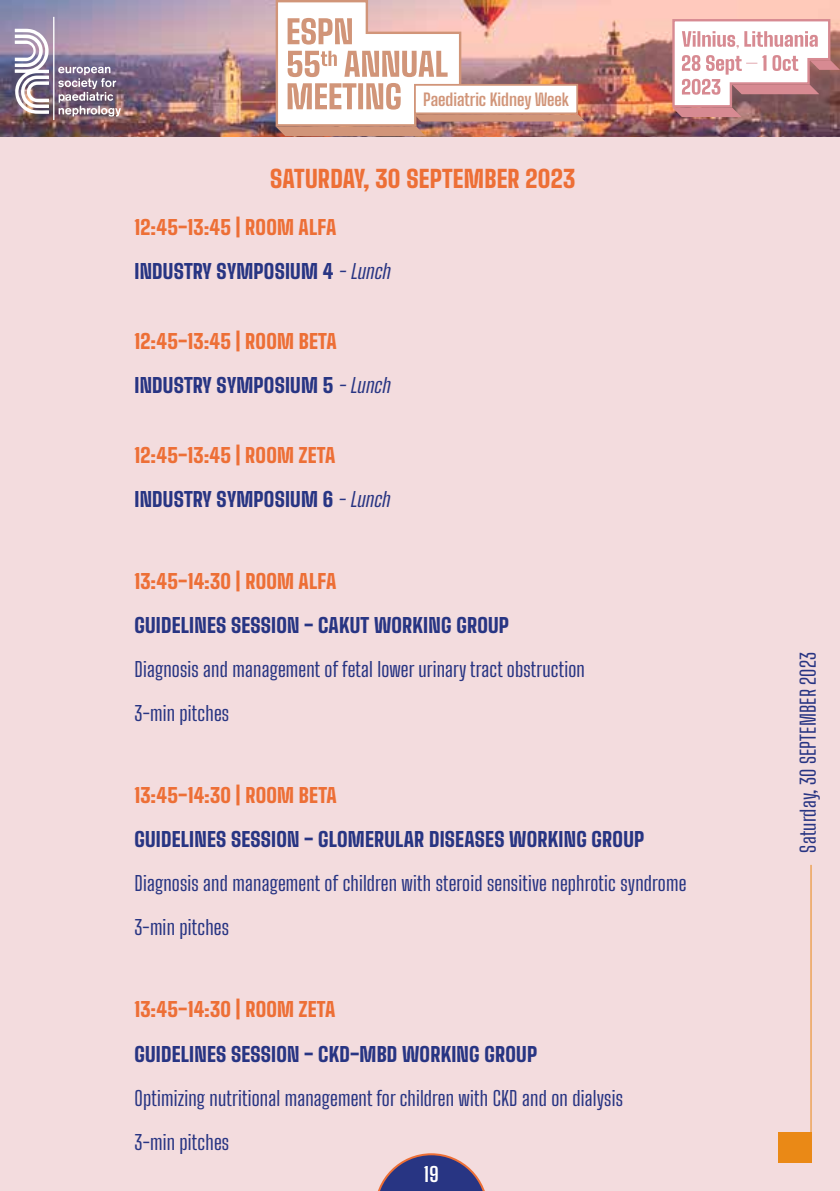
<style>
.page{position:relative;width:840px;height:1191px;background:#fff}
.page>*{position:absolute;margin:0;border:0;box-sizing:border-box;transform-origin:0 0}
.t1{font:900 24px "Big Shoulders Text";letter-spacing:.01em;color:#ed6f36}
.t2{font:20px "Big Shoulders Text";letter-spacing:.01em;color:#283583}
.t3{font:900 20px "Big Shoulders Text";letter-spacing:.01em;color:#283583}
.t4{font:900 20px "Big Shoulders Text";letter-spacing:.01em;color:#ed6f36}
.t5{font:700 20px "Big Shoulders Text";color:#fff}
.t6{font:700 16.8px "Big Shoulders Text";color:#d19579}
.s1{font-weight:400;font-style:italic}
</style>
<div class="page">
<div style="left:0;top:137px;width:839px;height:1054px;background:#f3dcde"></div>
<img style="left:0;top:0;width:839px;height:136px">
<img style="left:15px;top:17px;width:106px;height:103px">
<svg style="left:670px;top:18px;width:169px;height:99px"></svg>
<svg style="left:378px;top:1153px;width:107px;height:38px"></svg>
<svg style="left:274px;top:0;width:310px;height:136px"></svg>
<hr style="left:810px;top:865px;width:1px;height:297px;background:#ea8916">
<div style="left:777px;top:1132px;width:34px;height:30px;background:#ea8916"></div>
<p class="t6" style="left:423px;top:86px;width:147px">Paediatric Kidney Week</p>
<p class="t1" style="left:270px;top:159px;width:306px">SATURDAY, 30 SEPTEMBER 2023</p>
<p class="t4" style="left:134px;top:211px;width:203px">12:45-13:45 | ROOM ALFA</p>
<p class="t3" style="left:134px;top:255px;width:262px">INDUSTRY SYMPOSIUM 4 <span class="s1">-Lunch</span></p>
<p class="t4" style="left:134px;top:325px;width:203px">12:45-13:45 | ROOM BETA</p>
<p class="t3" style="left:134px;top:369px;width:262px">INDUSTRY SYMPOSIUM 5 <span class="s1">-Lunch</span></p>
<p class="t4" style="left:134px;top:439px;width:202px">12:45-13:45 | ROOM ZETA</p>
<p class="t3" style="left:134px;top:483px;width:262px">INDUSTRY SYMPOSIUM 6 <span class="s1">-Lunch</span></p>
<p class="t4" style="left:134px;top:565px;width:203px">13:45-14:30 | ROOM ALFA</p>
<p class="t3" style="left:134px;top:609px;width:376px">GUIDELINES SESSION - CAKUT WORKING GROUP</p>
<p class="t2" style="left:134px;top:654px;width:451px">Diagnosis and management of fetal lower urinary tract obstruction</p>
<p class="t2" style="left:134px;top:698px;width:96px">3-min pitches</p>
<p class="t4" style="left:134px;top:779px;width:204px">13:45-14:30 | ROOM BETA</p>
<p class="t3" style="left:134px;top:823px;width:511px">GUIDELINES SESSION - GLOMERULAR DISEASES WORKING GROUP</p>
<p class="t2" style="left:134px;top:868px;width:553px">Diagnosis and management of children with steroid sensitive nephrotic syndrome</p>
<p class="t2" style="left:134px;top:912px;width:96px">3-min pitches</p>
<p class="t4" style="left:134px;top:993px;width:202px">13:45-14:30 | ROOM ZETA</p>
<p class="t3" style="left:134px;top:1037px;width:404px">GUIDELINES SESSION - CKD-MBD WORKING GROUP</p>
<p class="t2" style="left:134px;top:1082px;width:489px">Optimizing nutritional management for children with CKD and on dialysis</p>
<p class="t2" style="left:134px;top:1126px;width:96px">3-min pitches</p>
<p class="t5" style="left:424px;top:1158px;width:16px">19</p>
<p class="t2" style="left:792px;top:852px;width:202px;rotate:-90deg">Saturday, 30 SEPTEMBER 2023</p>
</div>
